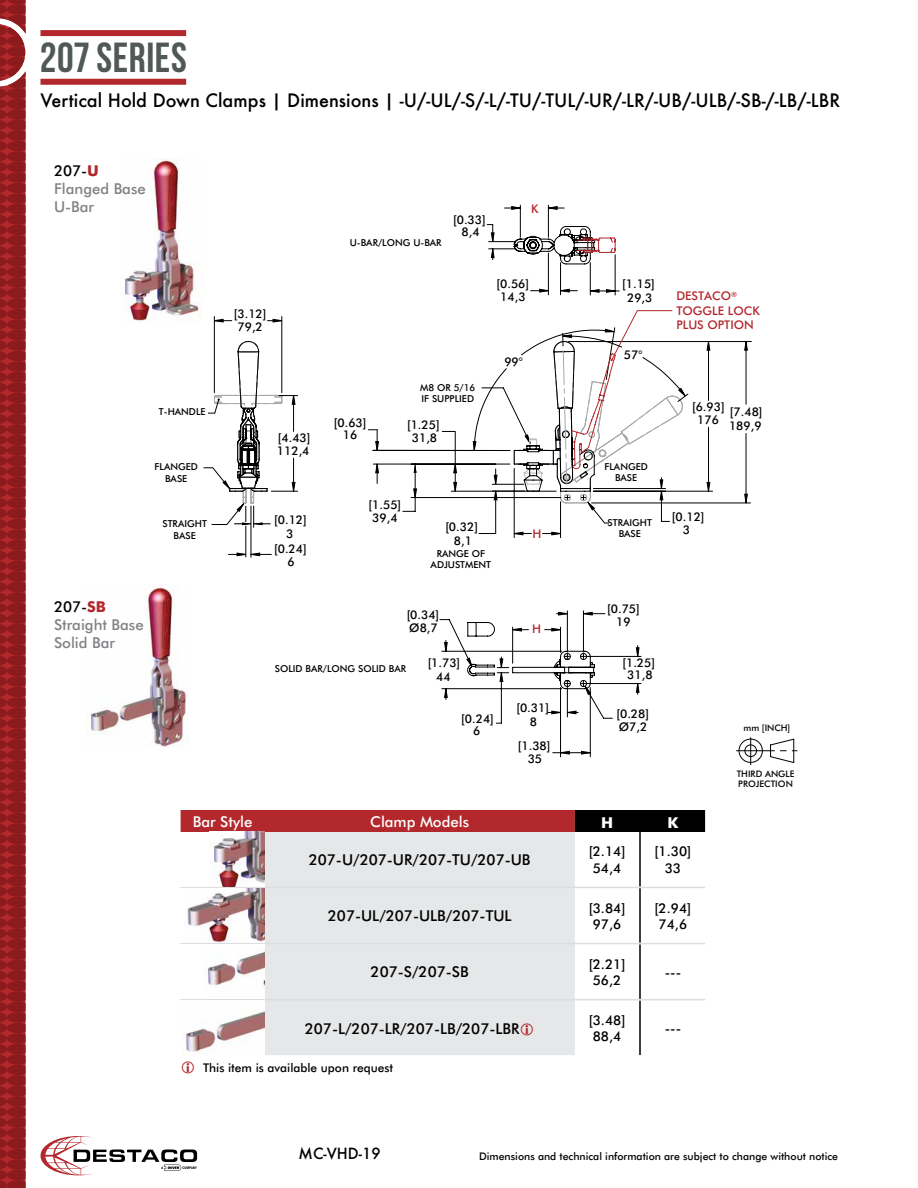
<style>
.page{position:relative;width:918px;height:1188px;background:#fff}
.page>*{position:absolute;margin:0;border:0;box-sizing:border-box;transform-origin:0 0}
.t1{font:42px "Bebas DSC";letter-spacing:.015em;color:#505858}
.t2{font:500 18px "Futura";color:#000}
.t3{font:500 15px "Futura BT";color:#000}
.t4{font:500 15px/18px "Futura BT";color:#808285}
.t5{font:500 15px "Futura BT";color:#fff}
.t6{font:500 15px "Futura";color:#000}
.t7{font:700 15px "Futura BT";color:#fff}
.t8{font:500 13.5px/16.2px "Futura BT";color:#000;text-align:center}
.t9{font:500 12px "Futura BT";color:#000}
.t10{font:500 12px/14.4px "Futura BT";color:#b3282d}
.t11{font:500 10.5px "Futura BT";color:#000}
.t12{font:500 9.6px/11.6px "Futura BT";color:#000;text-align:center}
.t13{font:500 9px/9.6px "Futura BT";color:#000}
.s1{color:#000}
.s2{font-weight:700;color:#b3282d}
</style>
<div class="page">
<svg style="left:181px;top:810px;width:524px;height:22px;background:#871f22"></svg>
<div style="left:265px;top:832px;width:310px;height:223px;background:#e6e7e8"></div>
<hr style="left:639px;top:810px;width:2px;height:22px;background:#000">
<hr style="left:639px;top:832px;width:2px;height:55px;background:#000">
<hr style="left:639px;top:888px;width:2px;height:55px;background:#000">
<hr style="left:639px;top:944px;width:2px;height:55px;background:#000">
<hr style="left:639px;top:1000px;width:2px;height:55px;background:#000">
<hr style="left:181px;top:887px;width:84px;height:1px;background:#dcddde">
<hr style="left:265px;top:887px;width:310px;height:1px;background:#dcddde">
<hr style="left:575px;top:887px;width:65px;height:1px;background:#dcddde">
<hr style="left:640px;top:887px;width:65px;height:1px;background:#dcddde">
<hr style="left:181px;top:943px;width:84px;height:1px;background:#dcddde">
<hr style="left:265px;top:943px;width:310px;height:1px;background:#dcddde">
<hr style="left:575px;top:943px;width:65px;height:1px;background:#dcddde">
<hr style="left:640px;top:943px;width:65px;height:1px;background:#dcddde">
<hr style="left:181px;top:999px;width:84px;height:1px;background:#dcddde">
<hr style="left:265px;top:999px;width:310px;height:1px;background:#dcddde">
<hr style="left:575px;top:999px;width:65px;height:1px;background:#dcddde">
<hr style="left:640px;top:999px;width:65px;height:1px;background:#dcddde">
<img style="left:209px;top:832px;width:56px;height:55px">
<img style="left:187px;top:888px;width:78px;height:55px">
<img style="left:203px;top:951px;width:62px;height:36px">
<img style="left:186px;top:1010px;width:79px;height:44px">
<svg style="left:214px;top:205px;width:538px;height:552px"></svg>
<hr style="left:592px;top:503px;width:158px;height:1px;background:#000">
<svg style="left:744px;top:341px;width:4px;height:162px"></svg>
<svg style="left:707px;top:342px;width:3px;height:8px"></svg>
<svg style="left:707px;top:482px;width:3px;height:9px"></svg>
<svg style="left:445px;top:689px;width:2px;height:8px"></svg>
<svg style="left:585px;top:689px;width:6px;height:5px"></svg>
<svg style="left:567px;top:711px;width:9px;height:3px"></svg>
<svg style="left:552px;top:711px;width:9px;height:3px"></svg>
<svg style="left:582px;top:751px;width:8px;height:3px"></svg>
<svg style="left:561px;top:751px;width:8px;height:3px"></svg>
<svg style="left:636px;top:648px;width:3px;height:8px"></svg>
<svg style="left:636px;top:684px;width:3px;height:8px"></svg>
<svg style="left:548px;top:206px;width:9px;height:4px"></svg>
<svg style="left:511px;top:206px;width:10px;height:4px"></svg>
<svg style="left:606px;top:290px;width:9px;height:2px"></svg>
<svg style="left:214px;top:319px;width:9px;height:3px"></svg>
<svg style="left:229px;top:226px;width:374px;height:463px"></svg>
<svg style="left:204px;top:341px;width:79px;height:186px"></svg>
<svg style="left:577px;top:237px;width:39px;height:16px"></svg>
<hr style="left:512px;top:627px;width:1px;height:36px;background:#000">
<hr style="left:246px;top:526px;width:1px;height:31px;background:#000">
<svg style="left:494px;top:469px;width:3px;height:15px"></svg>
<hr style="left:495px;top:491px;width:1px;height:43px;background:#000">
<svg style="left:479px;top:533px;width:16px;height:1px"></svg>
<hr style="left:492px;top:491px;width:33px;height:1px;background:#000">
<hr style="left:492px;top:484px;width:32px;height:1px;background:#000">
<svg style="left:440px;top:619px;width:63px;height:62px"></svg>
<svg style="left:514px;top:310px;width:174px;height:213px"></svg>
<div style="left:733px;top:722px;width:66px;height:68px;background:#fff"></div>
<svg style="left:736px;top:737px;width:61px;height:28px"></svg>
<img style="left:120px;top:158px;width:81px;height:163px">
<img style="left:86px;top:584px;width:103px;height:163px">
<svg style="left:0;top:0;width:26px;height:1188px;background:#972225"></svg>
<svg style="left:41px;top:1136px;width:156px;height:39px"></svg>
<div style="left:40px;top:30px;width:146px;height:6px;background:#b3282d"></div>
<div style="left:40px;top:79px;width:146px;height:6px;background:#b3282d"></div>
<svg style="left:521px;top:1023px;width:12px;height:12px"></svg>
<h1 class="t1" style="left:40px;top:34px;width:148px">207 SERIES</h1>
<h2 class="t2" style="left:40px;top:88px;width:801px">Vertical Hold Down Clamps | Dimensions | -U/-UL/-S/-L/-TU/-TUL/-UR/-LR/-UB/-ULB/-SB-/-LB/-LBR</h2>
<p class="t4" style="left:54px;top:162px;width:93px"><span class="s1">207-</span><span class="s2">U<br></span>Flanged Base<br>U-Bar</p>
<p class="t12" style="left:159px;top:406px;width:48px">T-HANDLE</p>
<p class="t12" style="left:154px;top:461px;width:45px">FLANGED<br>BASE</p>
<p class="t12" style="left:163px;top:518px;width:46px">STRAIGHT<br>BASE</p>
<p class="t9" style="left:234px;top:306px;width:34px">[3.12]</p>
<p class="t9" style="left:238px;top:320px;width:27px">79,2</p>
<p class="t9" style="left:278px;top:430px;width:34px">[4.43]</p>
<p class="t9" style="left:277px;top:444px;width:34px">112,4</p>
<p class="t12" style="left:350px;top:237px;width:93px">U-BAR/LONG U-BAR</p>
<p class="t9" style="left:453px;top:213px;width:34px">[0.33]</p>
<p class="t9" style="left:462px;top:225px;width:20px">8,4</p>
<p class="t10" style="left:531px;top:201px;width:9px">K</p>
<p class="t9" style="left:497px;top:276px;width:34px">[0.56]</p>
<p class="t9" style="left:500px;top:290px;width:27px">14,3</p>
<p class="t9" style="left:334px;top:415px;width:34px">[0.63]</p>
<p class="t9" style="left:343px;top:428px;width:16px">16</p>
<p class="t12" style="left:420px;top:381px;width:57px;text-align:left">M8 OR 5/16<br>IF SUPPLIED</p>
<p class="t9" style="left:407px;top:417px;width:34px">[1.25]</p>
<p class="t9" style="left:412px;top:431px;width:27px">31,8</p>
<p class="t9" style="left:504px;top:354px;width:20px">99°</p>
<p class="t9" style="left:369px;top:497px;width:34px">[1.55]</p>
<p class="t9" style="left:274px;top:513px;width:34px">[0.12]</p>
<p class="t9" style="left:372px;top:510px;width:27px">39,4</p>
<p class="t9" style="left:286px;top:526px;width:9px">3</p>
<p class="t9" style="left:274px;top:541px;width:34px">[0.24]</p>
<p class="t9" style="left:288px;top:555px;width:9px">6</p>
<p class="t9" style="left:445px;top:520px;width:34px">[0.32]</p>
<p class="t9" style="left:454px;top:534px;width:20px">8,1</p>
<p class="t12" style="left:431px;top:547px;width:62px">RANGE OF<br>ADJUSTMENT</p>
<p class="t10" style="left:533px;top:527px;width:10px">H</p>
<p class="t9" style="left:622px;top:277px;width:34px">[1.15]</p>
<p class="t9" style="left:627px;top:290px;width:27px">29,3</p>
<p class="t9" style="left:624px;top:347px;width:20px">57°</p>
<p class="t12" style="left:604px;top:461px;width:45px">FLANGED<br>BASE</p>
<p class="t12" style="left:608px;top:516px;width:46px">STRAIGHT<br>BASE</p>
<p class="t10" style="left:676px;top:289px;width:85px">DESTACO<sup>®<br></sup>TOGGLE LOCK<br>PLUS OPTION</p>
<p class="t9" style="left:692px;top:400px;width:34px">[6.93]</p>
<p class="t9" style="left:730px;top:405px;width:34px">[7.48]</p>
<p class="t9" style="left:697px;top:413px;width:23px">176</p>
<p class="t9" style="left:729px;top:418px;width:34px">189,9</p>
<p class="t9" style="left:672px;top:509px;width:34px">[0.12]</p>
<p class="t9" style="left:683px;top:523px;width:9px">3</p>
<p class="t4" style="left:54px;top:598px;width:91px"><span class="s1">207-</span><span class="s2">SB<br></span>Straight Base<br>Solid Bar</p>
<p class="t9" style="left:407px;top:607px;width:34px">[0.34]</p>
<p class="t9" style="left:409px;top:620px;width:30px">Ø8,7</p>
<p class="t10" style="left:532px;top:622px;width:10px">H</p>
<p class="t9" style="left:607px;top:601px;width:34px">[0.75]</p>
<p class="t9" style="left:616px;top:615px;width:16px">19</p>
<p class="t12" style="left:275px;top:663px;width:133px">SOLID BAR/LONG SOLID BAR</p>
<p class="t9" style="left:428px;top:656px;width:34px">[1.73]</p>
<p class="t9" style="left:436px;top:669px;width:16px">44</p>
<p class="t9" style="left:622px;top:656px;width:34px">[1.25]</p>
<p class="t9" style="left:627px;top:668px;width:27px">31,8</p>
<p class="t9" style="left:461px;top:712px;width:34px">[0.24]</p>
<p class="t9" style="left:473px;top:724px;width:9px">6</p>
<p class="t9" style="left:516px;top:701px;width:34px">[0.31]</p>
<p class="t9" style="left:530px;top:714px;width:9px">8</p>
<p class="t9" style="left:616px;top:706px;width:34px">[0.28]</p>
<p class="t9" style="left:619px;top:720px;width:30px">Ø7,2</p>
<p class="t9" style="left:518px;top:738px;width:34px">[1.38]</p>
<p class="t9" style="left:528px;top:752px;width:16px">35</p>
<p class="t5" style="left:193px;top:813px;width:61px">Bar Style</p>
<p class="t5" style="left:370px;top:813px;width:100px">Clamp Models</p>
<p class="t7" style="left:601px;top:813px;width:14px">H</p>
<p class="t7" style="left:668px;top:813px;width:12px">K</p>
<p class="t3" style="left:309px;top:851px;width:223px">207-U/207-UR/207-TU/207-UB</p>
<p class="t8" style="left:589px;top:843px;width:38px">[2.14]<br>54,4</p>
<p class="t8" style="left:655px;top:843px;width:38px">[1.30]<br>33</p>
<p class="t3" style="left:328px;top:907px;width:185px">207-UL/207-ULB/207-TUL</p>
<p class="t8" style="left:589px;top:900px;width:38px">[3.84]<br>97,6</p>
<p class="t8" style="left:655px;top:900px;width:38px">[2.94]<br>74,6</p>
<p class="t3" style="left:371px;top:963px;width:100px">207-S/207-SB</p>
<p class="t8" style="left:589px;top:956px;width:38px">[2.21]<br>56,2</p>
<p class="t8" style="left:665px;top:964px;width:18px">---</p>
<p class="t3" style="left:305px;top:1019px;width:216px">207-L/207-LR/207-LB/207-LBR</p>
<p class="t8" style="left:589px;top:1012px;width:38px">[3.48]<br>88,4</p>
<p class="t9" style="left:203px;top:1060px;width:192px">This item is available upon request</p>
<p class="t8" style="left:665px;top:1020px;width:18px">---</p>
<p class="t13" style="left:743px;top:723px;width:48px">mm [INCH]</p>
<p class="t13" style="left:737px;top:769px;width:59px">THIRD ANGLE<br>PROJECTION</p>
<p class="t6" style="left:299px;top:1143px;width:84px">MC-VHD-19</p>
<p class="t11" style="left:479px;top:1150px;width:361px">Dimensions and technical information are subject to change without notice</p>
</div>
